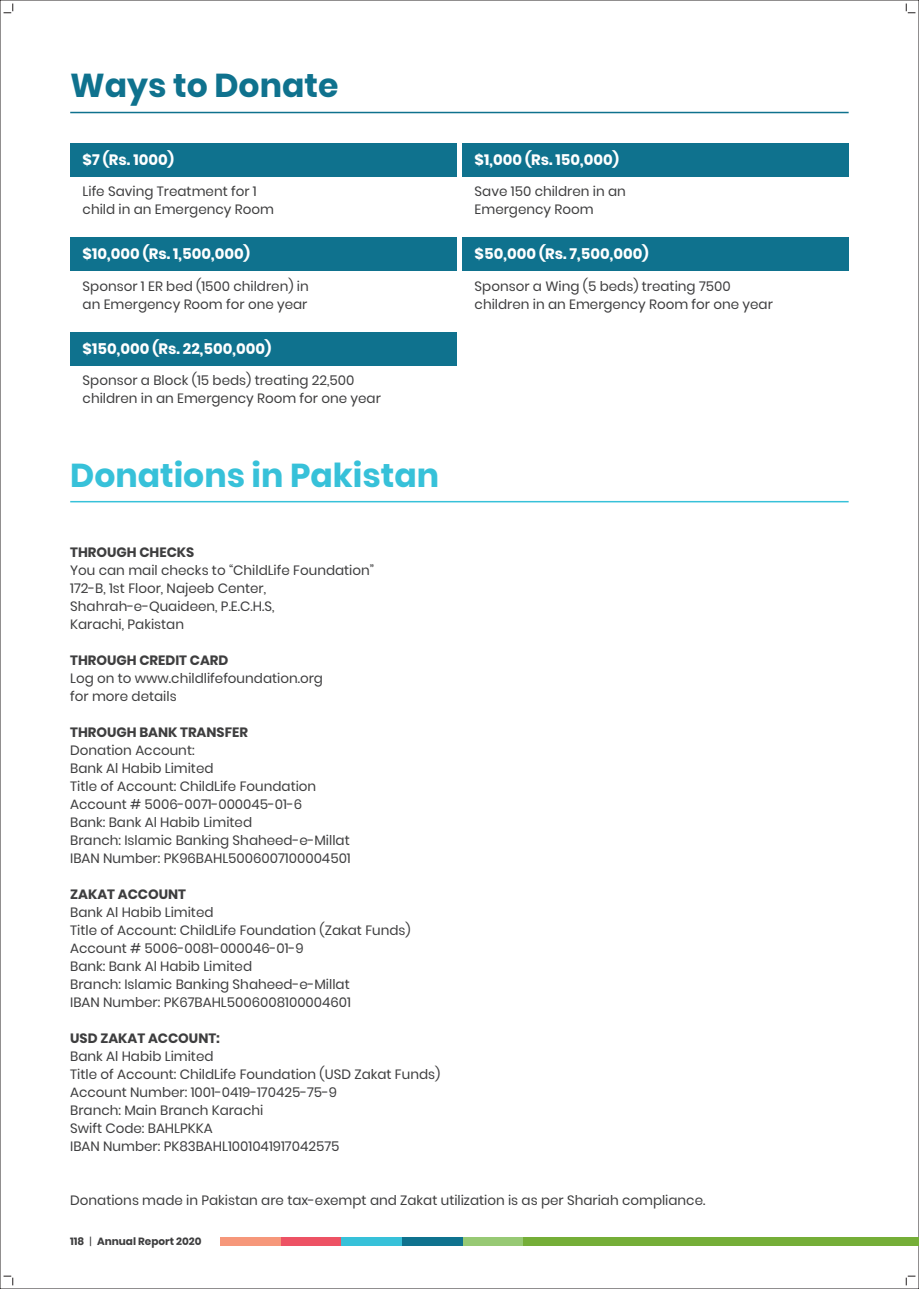
<style>
.page{position:relative;width:919px;height:1289px;background:#fff}
.page>*{position:absolute;margin:0;border:0;box-sizing:border-box;transform-origin:0 0}
.t1{font:700 33px "Poppins";color:#37c1d9}
.t2{font:700 33px "Poppins";color:#0f728e}
.t3{font:700 15px "Poppins";color:#fff}
.t4{font:13.5px/18px "Poppins";color:#3e3e3f}
.t5{font:700 13.5px "Poppins";color:#3e3e3f}
.t6{font:700 10.5px "Poppins";color:#3e3e3f}
.s1{font-weight:400}
</style>
<div class="page">
<svg style="left:4px;top:4px;width:10px;height:10px"></svg>
<svg style="left:905px;top:4px;width:10px;height:10px"></svg>
<svg style="left:905px;top:1275px;width:10px;height:10px"></svg>
<svg style="left:4px;top:1275px;width:10px;height:10px"></svg>
<hr style="left:70px;top:112px;width:778px;height:1px;background:#0f728e">
<hr style="left:70px;top:501px;width:778px;height:1px;background:#37c1d9">
<div style="left:70px;top:143px;width:386px;height:34px;background:#0f728e"></div>
<div style="left:462px;top:143px;width:386px;height:34px;background:#0f728e"></div>
<div style="left:70px;top:238px;width:386px;height:33px;background:#0f728e"></div>
<div style="left:70px;top:332px;width:386px;height:33px;background:#0f728e"></div>
<div style="left:462px;top:238px;width:386px;height:33px;background:#0f728e"></div>
<div style="left:221px;top:1236px;width:60px;height:9px;background:#f6977a"></div>
<div style="left:281px;top:1236px;width:60px;height:9px;background:#ed5264"></div>
<div style="left:341px;top:1236px;width:61px;height:9px;background:#37c1d9"></div>
<div style="left:402px;top:1236px;width:60px;height:9px;background:#0f728e"></div>
<div style="left:462px;top:1236px;width:61px;height:9px;background:#97c974"></div>
<div style="left:523px;top:1236px;width:395px;height:9px;background:#75ae38"></div>
<h1 class="t2" style="left:70px;top:67px;width:270px">Ways to Donate</h1>
<p class="t3" style="left:83px;top:151px;width:93px">$7 (Rs. 1000)</p>
<p class="t4" style="left:83px;top:182px;width:193px">Life Saving Treatment for 1 child in an Emergency Room</p>
<p class="t3" style="left:83px;top:245px;width:169px">$10,000 (Rs. 1,500,000)</p>
<p class="t4" style="left:83px;top:277px;width:228px">Sponsor 1 ER bed (1500 children) in an Emergency Room for one year</p>
<p class="t3" style="left:83px;top:340px;width:190px">$150,000 (Rs. 22,500,000)</p>
<p class="t4" style="left:83px;top:371px;width:300px">Sponsor a Block (15 beds) treating 22,500 children in an Emergency Room for one year</p>
<h1 class="t1" style="left:70px;top:456px;width:370px">Donations in Pakistan</h1>
<p class="t5" style="left:70px;top:544px;width:126px">THROUGH CHECKS</p>
<p class="t4" style="left:70px;top:561px;width:305px">You can mail checks to “ChildLife Foundation” 172-B, 1st Floor, Najeeb Center, Shahrah-e-Quaideen, P.E.C.H.S,<br>Karachi, Pakistan</p>
<p class="t5" style="left:70px;top:652px;width:160px">THROUGH CREDIT CARD</p>
<p class="t4" style="left:70px;top:669px;width:254px">Log on to www.childlifefoundation.org for more details</p>
<p class="t5" style="left:70px;top:724px;width:179px">THROUGH BANK TRANSFER</p>
<p class="t4" style="left:70px;top:741px;width:282px">Donation Account:<br>Bank Al Habib Limited<br>Title of Account: ChildLife Foundation<br>Account # 5006-0071-000045-01-6<br>Bank: Bank Al Habib Limited<br>Branch: Islamic Banking Shaheed-e-Millat<br>IBAN Number: PK96BAHL5006007100004501</p>
<p class="t5" style="left:70px;top:886px;width:117px">ZAKAT ACCOUNT</p>
<p class="t4" style="left:70px;top:903px;width:342px">Bank Al Habib Limited<br>Title of Account: ChildLife Foundation (Zakat Funds)<br>Account # 5006-0081-000046-01-9<br>Bank: Bank Al Habib Limited<br>Branch: Islamic Banking Shaheed-e-Millat<br>IBAN Number: PK67BAHL5006008100004601</p>
<p class="t5" style="left:70px;top:1030px;width:151px">USD ZAKAT ACCOUNT:</p>
<p class="t4" style="left:70px;top:1047px;width:371px">Bank Al Habib Limited<br>Title of Account: ChildLife Foundation (USD Zakat Funds)<br>Account Number: 1001-0419-170425-75-9<br>Branch: Main Branch Karachi<br>Swift Code: BAHLPKKA<br>IBAN Number: PK83BAHL1001041917042575</p>
<p class="t3" style="left:474px;top:151px;width:146px">$1,000 (Rs. 150,000)</p>
<p class="t4" style="left:474px;top:182px;width:153px">Save 150 children in an<br>Emergency Room</p>
<p class="t3" style="left:474px;top:245px;width:175px">$50,000 (Rs. 7,500,000)</p>
<p class="t4" style="left:474px;top:277px;width:300px">Sponsor a Wing (5 beds) treating 7500 children in an Emergency Room for one year</p>
<p class="t4" style="left:70px;top:1191px;width:636px">Donations made in Pakistan are tax-exempt and Zakat utilization is as per Shariah compliance.</p>
<p class="t6" style="left:70px;top:1235px;width:133px">118 <span class="s1">|</span> Annual Report 2020</p>
</div>
